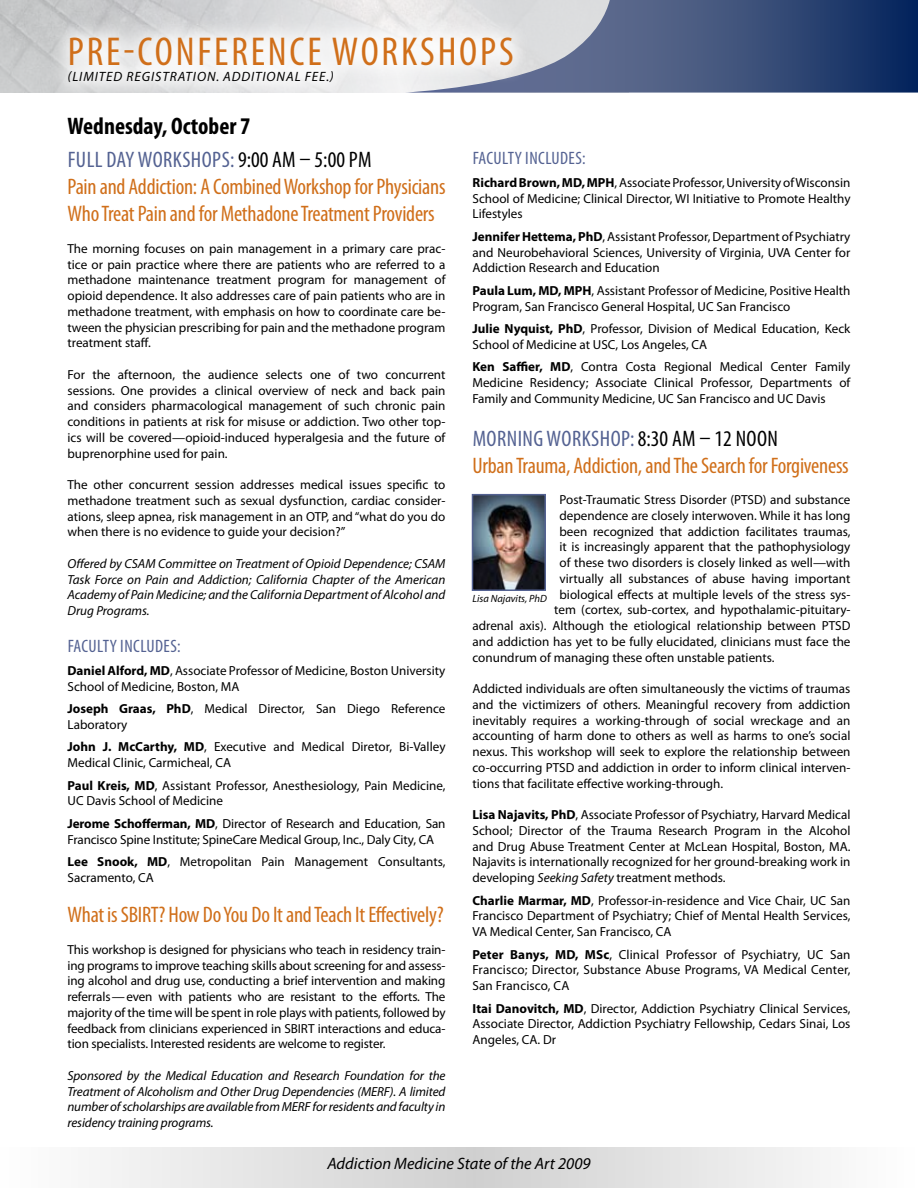
<style>
.page{position:relative;width:918px;height:1188px;background:#fff}
.page>*{position:absolute;margin:0;border:0;box-sizing:border-box;transform-origin:0 0}
.t1{font:condensed 40.5px "Myriad Pro";letter-spacing:.07em;color:#d06f1a}
.t2{font:700 condensed 24px "Myriad Pro";color:#000}
.t3{font:condensed 22.5px/27px "Myriad Pro";letter-spacing:-.01em;color:#d06f1a}
.t4{font:condensed 22.5px/27px "Myriad Pro";letter-spacing:.02em;color:#d06f1a}
.t5{font:condensed 18px "Myriad Pro";letter-spacing:.025em;color:#546292}
.t6{font:italic 16.5px "Myriad Pro";color:#000}
.t7{font:italic 13.5px "Myriad Pro";color:#000}
.t8{font:13.2px/15.8px "Myriad Pro";color:#000;text-align:justify}
.t9{font:italic 13.2px/15.8px "Myriad Pro";letter-spacing:-.01em;color:#000;text-align:justify}
.t10{font:italic 10.5px "Myriad Pro";color:#000}
.s1{color:#546292}
.s2{color:#000}
.s3{font-weight:700}
.s4{font-style:italic}
</style>
<div class="page">
<svg style="left:100px;top:1147px;width:720px;height:41px;fill:#e2e2e2"></svg>
<hr style="left:917px;top:1147px;width:1px;height:41px;background:#000">
<svg style="left:405px;top:0;width:513px;height:93px;background:#536589"></svg>
<div style="left:47px;top:15px;width:483px;height:84px;background:#fff;opacity:.85"></div>
<img style="left:475px;top:497px;width:68px;height:91px">
<div style="left:472px;top:494px;width:74px;height:97px;border:2px solid #546292"></div>
<h1 class="t1" style="left:68px;top:27px;width:447px">Pre-Conference Workshops</h1>
<p class="t7" style="left:68px;top:68px;width:20px">(Limited</p>
<p class="t7" style="left:126px;top:68px;width:9px">registration</p>
<p class="t7" style="left:216px;top:68px;width:24px">. Additional</p>
<p class="t7" style="left:305px;top:68px;width:31px">fee.)</p>
<h2 class="t2" style="left:68px;top:111px;width:184px">Wednesday, October 7</h2>
<h3 class="t3" style="left:67px;top:146px;width:380px"><span class="s1">Full Day Workshops:</span> <span class="s2">9:00 am – 5:00 pm<br></span>Pain and Addiction: A Combined Workshop for Physicians<br>Who Treat Pain and for Methadone Treatment Providers</h3>
<p class="t8" style="left:68px;top:240px;width:380px">The morning focuses on pain management in a primary care prac&shy;tice or pain practice where there are patients who are referred to a methadone maintenance treatment program for management of opioid dependence. It also addresses care of pain patients who are in methadone treatment, with emphasis on how to coordinate care be&shy;tween the physician prescribing for pain and the methadone program treatment staff.</p>
<p class="t8" style="left:68px;top:366px;width:380px">For the afternoon, the audience selects one of two concurrent sessions. One provides a clinical overview of neck and back pain and considers pharmacological management of such chronic pain conditions in patients at risk for misuse or addiction. Two other top&shy;ics will be covered—opioid-induced hyperalgesia and the future of buprenorphine used for pain.</p>
<p class="t8" style="left:68px;top:476px;width:380px">The other concurrent session addresses medical issues specific to methadone treatment such as sexual dysfunction, cardiac consider&shy;ations, sleep apnea, risk management in an OTP, and “what do you do when there is no evidence to guide your decision?”</p>
<p class="t9" style="left:68px;top:555px;width:380px">Offered by CSAM Committee on Treatment of Opioid Dependence; CSAM Task Force on Pain and Addiction; California Chapter of the American Academy of Pain Medicine; and the California Department of Alcohol and Drug Programs.</p>
<h3 class="t5" style="left:68px;top:636px;width:114px">Faculty includes:</h3>
<p class="t8" style="left:68px;top:662px;width:379px"><span class="s3">Daniel Alford, MD</span>, Associate Professor of Medicine, Boston University<br>School of Medicine, Boston, MA</p>
<p class="t8" style="left:68px;top:701px;width:380px"><span class="s3">Joseph Graas, PhD</span>, Medical Director, San Diego Reference<br>Laboratory</p>
<p class="t8" style="left:68px;top:739px;width:380px"><span class="s3">John J. McCarthy, MD</span>, Executive and Medical Diretor, Bi-Valley<br>Medical Clinic, Carmicheal, CA</p>
<p class="t8" style="left:68px;top:777px;width:379px"><span class="s3">Paul Kreis, MD</span>, Assistant Professor, Anesthesiology, Pain Medicine,<br>UC Davis School of Medicine</p>
<p class="t8" style="left:68px;top:815px;width:380px"><span class="s3">Jerome Schofferman, MD</span>, Director of Research and Education, San<br>Francisco Spine I nstitute; SpineCare Medical Group, I nc., Daly City, CA</p>
<p class="t8" style="left:68px;top:854px;width:379px"><span class="s3">Lee Snook, MD</span>, Metropolitan Pain Management Consultants,<br>Sacramento, CA</p>
<h3 class="t3" style="left:68px;top:901px;width:378px">What is SBI RT? How Do You Do It and Teach It Effectively?</h3>
<p class="t8" style="left:68px;top:941px;width:380px">This workshop is designed for physicians who teach in residency train&shy;ing programs to improve teaching skills about screening for and assess&shy;ing alcohol and drug use, conducting a brief intervention and making referrals— even with patients who are resistant to the efforts. The majority of the time will be spent in role plays with patients, followed by feedback from clinicians experienced in SBIRT interactions and educa&shy;tion specialists. I nterested residents are welcome to register.</p>
<p class="t9" style="left:68px;top:1067px;width:380px">Sponsored by the Medical Education and Research Foundation for the Treatment of Alcoholism and Other Drug Dependencies (MERF). A limited number of scholarships are available from MERF for residents and faculty in residency training programs.</p>
<h3 class="t5" style="left:473px;top:148px;width:114px">Faculty includes:</h3>
<p class="t8" style="left:472px;top:174px;width:380px"><span class="s3">Richard Brown, MD, MPH</span>, Associate Professor, University of Wisconsin School of Medicine; Clinical Director, WI I nitiative to Promote Healthy Lifestyles</p>
<p class="t8" style="left:472px;top:228px;width:380px"><span class="s3">Jennifer Hettema, PhD</span>, Assistant Professor, Department of Psychiatry and Neurobehavioral Sciences, University of Virginia, UVA Center for Addiction Research and Education</p>
<p class="t8" style="left:472px;top:282px;width:380px"><span class="s3">Paula Lum, MD, MPH</span>, Assistant Professor of Medicine, Positive Health<br>Program, San Francisco General Hospital, UC San Francisco</p>
<p class="t8" style="left:472px;top:321px;width:379px"><span class="s3">Julie Nyquist, PhD</span>, Professor, Division of Medical Education, Keck<br>School of Medicine at USC, Los Angeles, CA</p>
<p class="t8" style="left:472px;top:359px;width:380px"><span class="s3">Ken Saffier, MD</span>, Contra Costa Regional Medical Center Family Medicine Residency; Associate Clinical Professor, Departments of Family and Community Medicine, UC San Francisco and UC Davis</p>
<h3 class="t4" style="left:472px;top:425px;width:378px"><span class="s1">Morning Workshop:</span> <span class="s2">8:30 am – 12 noon<br></span>Urban Trauma, Addiction, and The Search for Forgiveness</h3>
<p class="t8" style="left:560px;top:492px;width:292px">Post-Traumatic Stress Disorder (PTSD) and substance</p>
<p class="t8" style="left:560px;top:507px;width:293px">dependence are closely interwoven. While it has long</p>
<p class="t8" style="left:560px;top:523px;width:293px">been recognized that addiction facilitates traumas,</p>
<p class="t8" style="left:560px;top:539px;width:292px">it is increasingly apparent that the pathophysiology</p>
<p class="t8" style="left:560px;top:555px;width:292px">of these two disorders is closely linked as well—with</p>
<p class="t8" style="left:560px;top:570px;width:293px">virtually all substances of abuse having important</p>
<p class="t8" style="left:560px;top:586px;width:293px">biological effects at multiple levels of the stress sys-</p>
<p class="t8" style="left:554px;top:602px;width:298px">tem (cortex, sub-cortex, and hypothalamic-pituitary-</p>
<p class="t8" style="left:473px;top:618px;width:365px">adrenal axis). Although the etiological relationship between PTSD</p>
<p class="t8" style="left:473px;top:633px;width:380px">and addiction has yet to be fully elucidated, clinicians must face the</p>
<p class="t8" style="left:473px;top:649px;width:304px">conundrum of managing these often unstable patients.</p>
<p class="t8" style="left:473px;top:681px;width:380px">Addicted individuals are often simultaneously the victims of traumas and the victimizers of others. Meaningful recovery from addiction inevitably requires a working-through of social wreckage and an accounting of harm done to others as well as harms to one’s social nexus. This workshop will seek to explore the relationship between co-occurring PTSD</p>
<p class="t10" style="left:472px;top:592px;width:76px">Lisa Najavits, PhD</p>
<p class="t8" style="left:473px;top:759px;width:380px;text-indent:105px">and addiction in order to inform clinical interven&shy;tions that facilitate effective working-through.</p>
<p class="t8" style="left:472px;top:807px;width:380px"><span class="s3">Lisa Najavits, PhD</span>, Associate Professor of Psychiatry, Harvard Medical School; Director of the Trauma Research Program in the Alcohol and Drug Abuse Treatment Center at McLean Hospital, Boston, MA.<br>Najavits is internationally recognized for her ground-breaking work in developing <span class="s4">Seeking Safety</span> treatment methods.</p>
<p class="t8" style="left:472px;top:892px;width:380px"><span class="s3">Charlie Marmar, MD</span>, Professor-in-residence and Vice Chair, UC San Francisco Department of Psychiatry; Chief of Mental Health Services, VA Medical Center, San Francisco, CA</p>
<p class="t8" style="left:472px;top:946px;width:380px"><span class="s3">Peter Banys, MD, MSc</span>, Clinical Professor of Psychiatry, UC San Francisco; Director, Substance Abuse Programs, VA Medical Center, San Francisco, CA</p>
<p class="t8" style="left:472px;top:1000px;width:380px"><span class="s3">Itai Danovitch, MD</span>, Director, Addiction Psychiatry Clinical Services, Associate Director, Addiction Psychiatry Fellowship, Cedars Sinai, Los Angeles, CA. Dr</p>
<p class="t6" style="left:327px;top:1154px;width:265px">Addiction Medicine State of the Art 2009</p>
</div>
